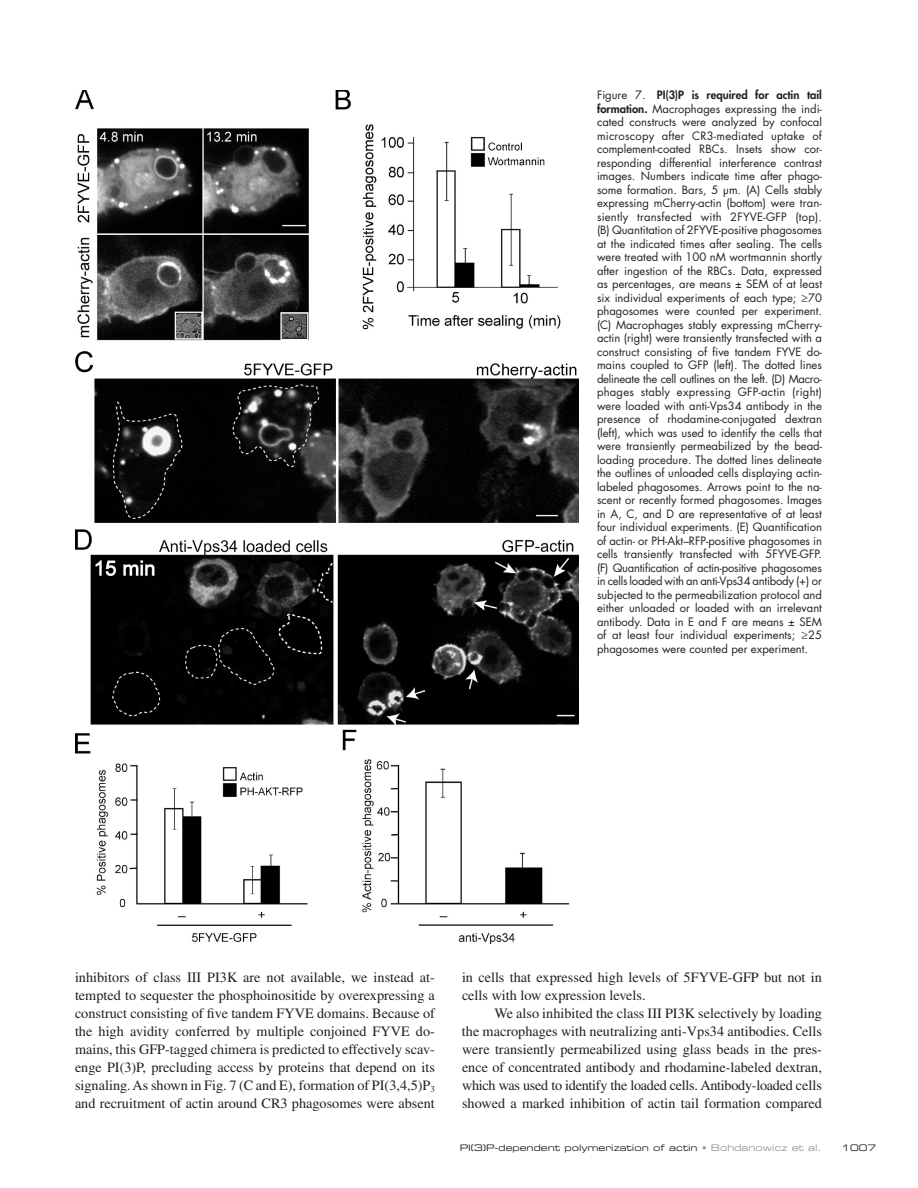
<style>
.page{position:relative;width:918px;height:1188px;background:#fff}
.page>*{position:absolute;margin:0;border:0;box-sizing:border-box;transform-origin:0 0}
.t1{font:14.25px/18px "Times LT Std";color:#231f20;text-align:justify}
.t2{font:11.25px/13.5px "Futura Std";color:#231f20;text-align:justify}
.t3{font:9px "Eurostile LT Std Ex 2";color:#231f20}
.s1{font-weight:800}
.s2{color:#949698}
</style>
<div class="page">
<img style="left:75px;top:90px;width:504px;height:854px">
<p class="t2" style="left:597px;top:89px;width:227px">Figure 7. <span class="s1">PI(3)P is required for actin tail formation.</span> Macrophages expressing the indi&shy;cated constructs were analyzed by confocal microscopy after CR3-mediated uptake of complement-coated RBCs. Insets show cor&shy;responding differential interference contrast images. Numbers indicate time after phago&shy;some formation. Bars, 5 µm. (A) Cells stably expressing mCherry-actin (bottom) were tran&shy;siently transfected with 2FYVE-GFP (top). (B) Quantitation of 2FYVE-positive phagosomes at the indicated times after sealing. The cells were treated with 100 nM wortmannin shortly after ingestion of the RBCs. Data, expressed as percentages, are means ± SEM of at least six individual experiments of each type; ≥70 phagosomes were counted per experiment. (C) Macrophages stably expressing mCherry&shy;actin (right) were transiently transfected with a construct consisting of five tandem FYVE do&shy;mains coupled to GFP (left). The dotted lines delineate the cell outlines on the left. (D) Macro&shy;phages stably expressing GFP-actin (right) were loaded with anti-Vps34 antibody in the presence of rhodamine-conjugated dextran (left), which was used to identify the cells that were transiently permeabilized by the bead&shy;loading procedure. The dotted lines delineate the outlines of unloaded cells displaying actin&shy;labeled phagosomes. Arrows point to the na&shy;scent or recently formed phagosomes. Images in A, C, and D are representative of at least four individual experiments. (E) Quantification of actin- or PH-Akt–RFP-positive phagosomes in cells transiently transfected with 5FYVE-GFP. (F) Quantification of actin-positive phagosomes in cells loaded with an anti-Vps34 antibody (+) or subjected to the permeabilization protocol and either unloaded or loaded with an irrelevant antibody. Data in E and F are means ± SEM of at least four individual experiments; ≥25 phagosomes were counted per experiment.</p>
<p class="t1" style="left:75px;top:968px;width:362px">inhibitors of class III PI3K are not available, we instead at&shy;tempted to sequester the phosphoinositide by overexpressing a construct consisting of five tandem FYVE domains. Because of the high avidity conferred by multiple conjoined FYVE do&shy;mains, this GFP-tagged chimera is predicted to effectively scav&shy;enge PI(3)P, precluding access by proteins that depend on its signaling. As shown in Fig. 7 (C and E), formation of PI(3,4,5)P<sub>3 </sub>and recruitment of actin around CR3 phagosomes were absent</p>
<p class="t1" style="left:462px;top:968px;width:362px">in cells that expressed high levels of 5FYVE-GFP but not in cells with low expression levels.</p>
<p class="t1" style="left:462px;top:1004px;width:362px;text-indent:32px">We also inhibited the class III PI3K selectively by loading the macrophages with neutralizing anti-Vps34 antibodies. Cells were transiently permeabilized using glass beads in the pres&shy;ence of concentrated antibody and rhodamine-labeled dextran, which was used to identify the loaded cells. Antibody-loaded cells showed a marked inhibition of actin tail formation compared</p>
<p class="t3" style="left:460px;top:1142px;width:364px">PI(3)P-dependent polymerization of actin <span class="s2">• Bohdanowicz et al.</span></p>
<p class="t3" style="left:842px;top:1142px;width:36px">1007</p>
</div>
